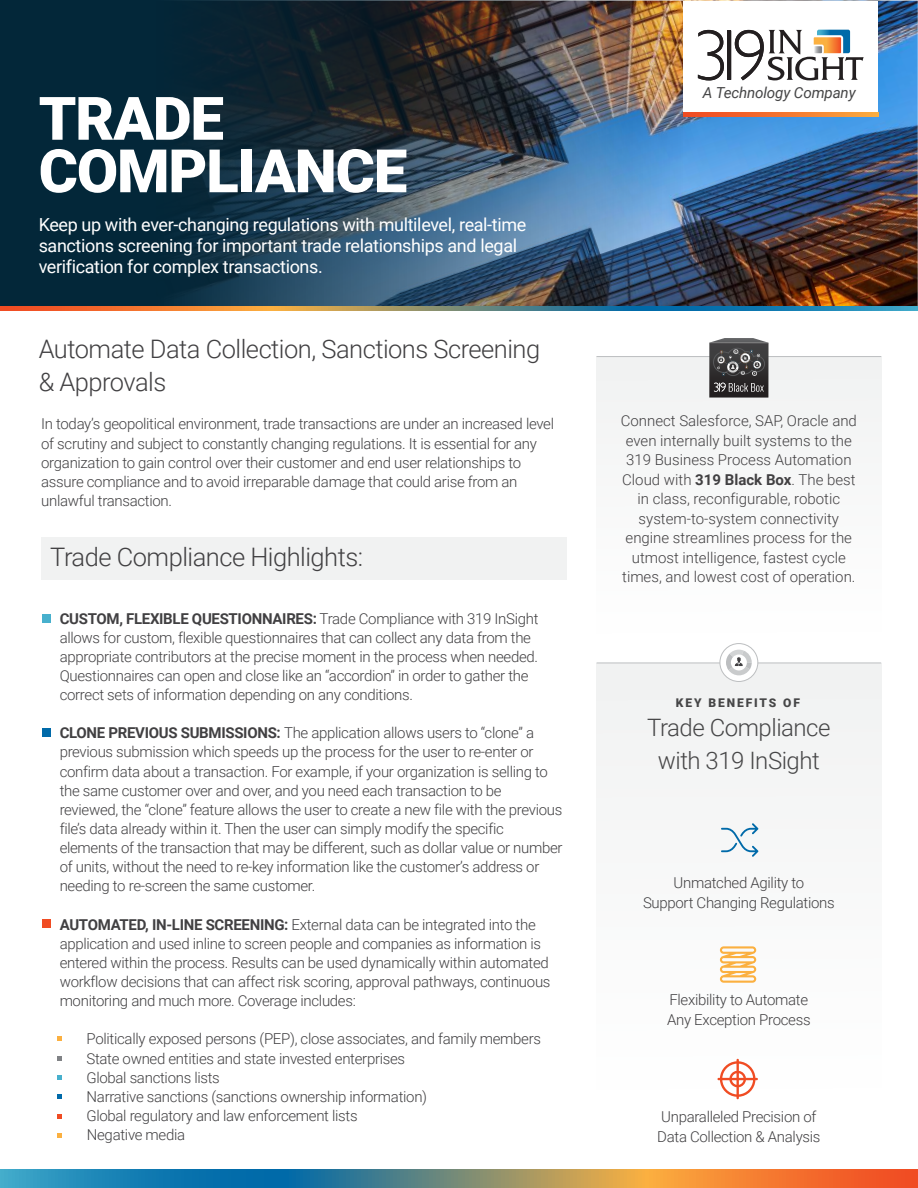
<style>
.page{position:relative;width:918px;height:1188px;background:#fff}
.page>*{position:absolute;margin:0;border:0;box-sizing:border-box;transform-origin:0 0}
.t1{font:900 60px/52.5px "Roboto";letter-spacing:-.02em;color:#fff}
.t2{font:300 25.5px/33px "Roboto";letter-spacing:-.02em;color:#414042}
.t3{font:300 24px/33px "Roboto";letter-spacing:-.02em;color:#464647;text-align:center}
.t4{font:18px/21px "Roboto";letter-spacing:-.02em;color:#fff}
.t5{font:italic 15.15px "Roboto";letter-spacing:-.01em;color:#464647}
.t6{font:300 15px/19.2px "Roboto";letter-spacing:-.02em;color:#414042}
.t7{font:300 15px/19.5px "Roboto";color:#414042;text-align:center}
.t8{font:900 12px "Roboto";letter-spacing:.16em;color:#464647}
.s1{font-weight:700}
</style>
<div class="page">
<div style="left:597px;top:357px;width:284px;height:313px;background:#f8f9f9"></div>
<div style="left:42px;top:537px;width:525px;height:43px;background:#f1f2f2"></div>
<img style="left:683px;top:1px;width:235px;height:306px">
<img style="left:0;top:0;width:683px;height:307px">
<svg style="left:0;top:307px;width:918px;height:3px;background:#808273"></svg>
<svg style="left:0;top:1169px;width:918px;height:19px;background:#808274"></svg>
<div style="left:683px;top:1px;width:195px;height:113px;background:#fff"></div>
<svg style="left:698px;top:30px;width:166px;height:50px"></svg>
<svg style="left:683px;top:112px;width:195px;height:5px"></svg>
<div style="left:42px;top:919px;width:9px;height:9px;background:#f04c23"></div>
<div style="left:42px;top:728px;width:9px;height:9px;background:#006aa9"></div>
<div style="left:42px;top:614px;width:9px;height:9px;background:#47b0cd"></div>
<div style="left:597px;top:664px;width:284px;height:483px;background:#f8f9f9"></div>
<hr style="left:597px;top:663px;width:284px;height:1px;background:#bcbec0">
<hr style="left:597px;top:356px;width:284px;height:1px;background:#bcbec0">
<div style="left:720px;top:644px;width:38px;height:37px;background:#fff;border-radius:50%"></div>
<div style="left:720px;top:643px;width:38px;height:39px;border:1px solid #bcbec0;border-radius:50%"></div>
<svg style="left:726px;top:650px;width:26px;height:25px"></svg>
<div style="left:709px;top:343px;width:59px;height:54px;background:#292627"></div>
<hr style="left:768px;top:343px;width:1px;height:54px;background:#474747">
<svg style="left:709px;top:383px;width:60px;height:15px"></svg>
<svg style="left:709px;top:338px;width:60px;height:38px"></svg>
<svg style="left:57px;top:1037px;width:5px;height:4px"></svg>
<svg style="left:57px;top:1133px;width:5px;height:5px"></svg>
<svg style="left:57px;top:1056px;width:5px;height:4px"></svg>
<svg style="left:57px;top:1075px;width:5px;height:5px"></svg>
<svg style="left:57px;top:1114px;width:5px;height:4px"></svg>
<svg style="left:57px;top:1095px;width:5px;height:4px"></svg>
<svg style="left:721px;top:823px;width:37px;height:34px"></svg>
<svg style="left:717px;top:1059px;width:41px;height:40px"></svg>
<svg style="left:720px;top:946px;width:36px;height:37px"></svg>
<h1 class="t1" style="left:39px;top:90px;width:370px">TRADE<br>COMPLIANCE</h1>
<p class="t4" style="left:39px;top:213px;width:489px">Keep up with ever-changing regulations with multilevel, real-time sanctions screening for important trade relationships and legal verification for complex transactions.</p>
<h2 class="t2" style="left:39px;top:331px;width:503px">Automate Data Collection, Sanctions Screening &amp; Approvals</h2>
<p class="t6" style="left:41px;top:414px;width:514px">In today’s geopolitical environment, trade transactions are under an increased level of scrutiny and subject to constantly changing regulations. It is essential for any organization to gain control over their customer and end user relationships to assure compliance and to avoid irreparable damage that could arise from an unlawful transaction.</p>
<h2 class="t2" style="left:50px;top:539px;width:314px">Trade Compliance Highlights:</h2>
<p class="t6" style="left:60px;top:608px;width:480px"><span class="s1">CUSTOM, FLEXIBLE QUESTIONNAIRES:</span> Trade Compliance with 319 InSight allows for custom, flexible questionnaires that can collect any data from the appropriate contributors at the precise moment in the process when needed.<br>Questionnaires can open and close like an “accordion” in order to gather the correct sets of information depending on any conditions.</p>
<p class="t6" style="left:60px;top:723px;width:504px"><span class="s1">CLONE PREVIOUS SUBMISSIONS:</span> The application allows users to “clone” a previous submission which speeds up the process for the user to re-enter or confirm data about a transaction. For example, if your organization is selling to the same customer over and over, and you need each transaction to be reviewed, the “clone” feature allows the user to create a new file with the previous file’s data already within it. Then the user can simply modify the specific elements of the transaction that may be different, such as dollar value or number of units, without the need to re-key information like the customer’s address or needing to re-screen the same customer.</p>
<p class="t6" style="left:60px;top:914px;width:492px"><span class="s1">AUTOMATED, IN-LINE SCREENING:</span> External data can be integrated into the application and used inline to screen people and companies as information is entered within the process. Results can be used dynamically within automated workflow decisions that can affect risk scoring, approval pathways, continuous monitoring and much more. Coverage includes:</p>
<p class="t6" style="left:86px;top:1029px;width:456px">Politically exposed persons (PEP), close associates, and family members State owned entities and state invested enterprises<br>Global sanctions lists<br>Narrative sanctions (sanctions ownership information)<br>Global regulatory and law enforcement lists<br>Negative media</p>
<p class="t5" style="left:703px;top:82px;width:154px">A Technology Company</p>
<p class="t7" style="left:621px;top:411px;width:238px">Connect Salesforce, SAP, Oracle and even internally built systems to the 319 Business Process Automation Cloud with <span class="s1">319 Black Box</span>. The best in class, reconfigurable, robotic system-to-system connectivity engine streamlines process for the utmost intelligence, fastest cycle times, and lowest cost of operation.</p>
<p class="t8" style="left:676px;top:694px;width:126px">KEY BENEFITS OF</p>
<h3 class="t3" style="left:647px;top:710px;width:185px">Trade Compliance with 319 InSight</h3>
<p class="t6" style="left:643px;top:872px;width:193px;text-align:center">Unmatched Agility to<br>Support Changing Regulations</p>
<p class="t6" style="left:667px;top:989px;width:145px">Flexibility to Automate<br>Any Exception Process</p>
<p class="t6" style="left:657px;top:1106px;width:165px">Unparalleled Precision of<br>Data Collection &amp; Analysis</p>
</div>
